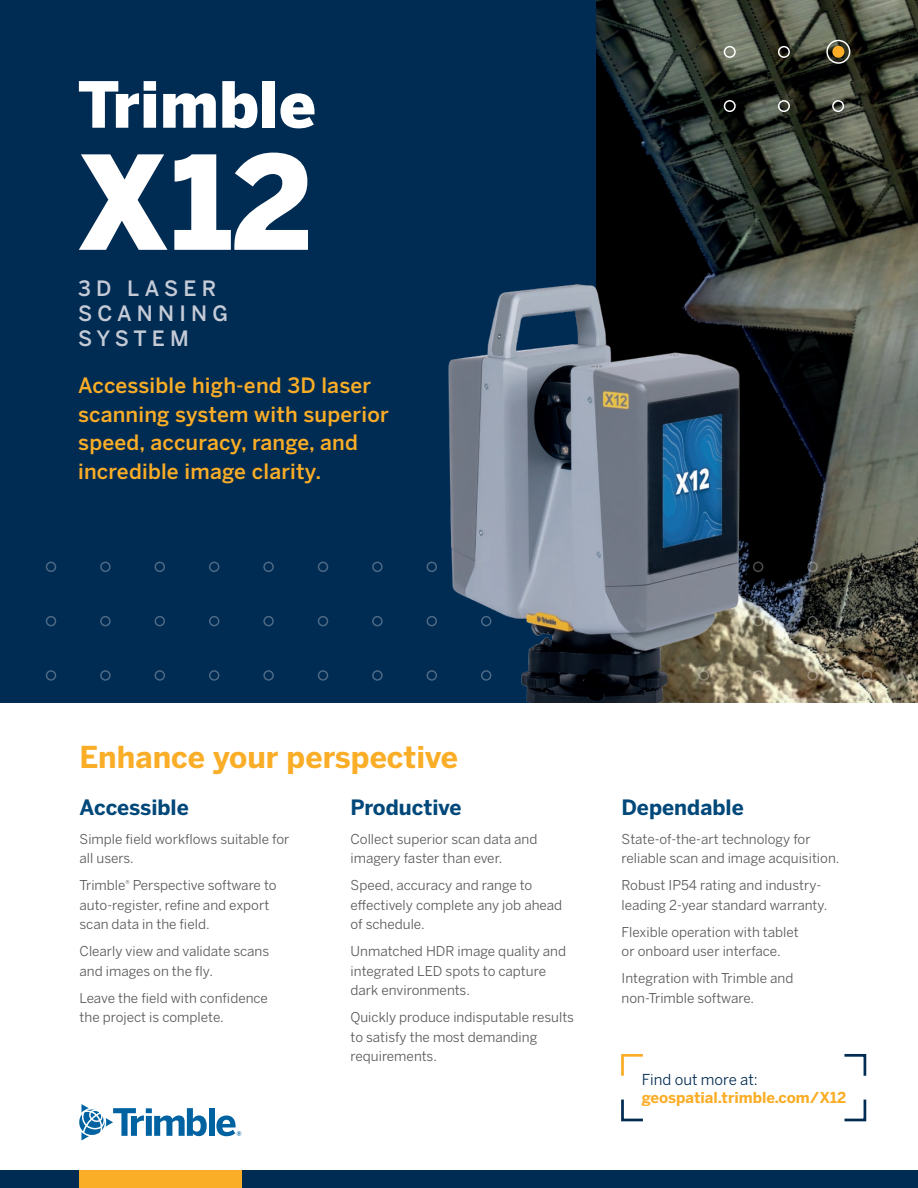
<style>
.page{position:relative;width:918px;height:1188px;background:#fff}
.page>*{position:absolute;margin:0;border:0;box-sizing:border-box;transform-origin:0 0}
.t1{font:900 129px "Benton Sans";color:#fff}
.t2{font:900 63px "Benton Sans";color:#fff}
.t3{font:700 30px "Benton Sans";color:#faad26}
.t4{font:500 21px/28.5px "Benton Sans";letter-spacing:.01em;color:#faad26}
.t5{font:700 21px "Benton Sans";color:#01487a}
.t6{font:500 21px/25.2px "Benton Sans";letter-spacing:.25em;color:#c5cbd6}
.t7{font:700 15px "Benton Sans";color:#faad26}
.t8{font:15px "Benton Sans";color:#002b52}
.t9{font:13.5px/19.5px "Benton Sans";color:#57585a}
</style>
<div class="page">
<img style="left:596px;top:0;width:322px;height:261px">
<div style="left:0;top:0;width:596px;height:703px;background:#002b52"></div>
<div style="left:46px;top:616px;width:10px;height:10px;border:2px solid #fff;border-radius:50%"></div>
<div style="left:100px;top:616px;width:11px;height:10px;border:2px solid #fff;border-radius:50%"></div>
<div style="left:155px;top:616px;width:10px;height:10px;border:2px solid #fff;border-radius:50%"></div>
<div style="left:209px;top:616px;width:10px;height:10px;border:2px solid #fff;border-radius:50%"></div>
<div style="left:263px;top:616px;width:11px;height:10px;border:2px solid #fff;border-radius:50%"></div>
<div style="left:318px;top:616px;width:10px;height:10px;border:2px solid #fff;border-radius:50%"></div>
<div style="left:372px;top:616px;width:11px;height:10px;border:2px solid #fff;border-radius:50%"></div>
<div style="left:46px;top:670px;width:10px;height:11px;border:2px solid #fff;border-radius:50%"></div>
<div style="left:100px;top:670px;width:11px;height:11px;border:2px solid #fff;border-radius:50%"></div>
<div style="left:155px;top:670px;width:10px;height:11px;border:2px solid #fff;border-radius:50%"></div>
<div style="left:209px;top:670px;width:10px;height:11px;border:2px solid #fff;border-radius:50%"></div>
<div style="left:263px;top:670px;width:11px;height:11px;border:2px solid #fff;border-radius:50%"></div>
<div style="left:318px;top:670px;width:10px;height:11px;border:2px solid #fff;border-radius:50%"></div>
<div style="left:372px;top:670px;width:11px;height:11px;border:2px solid #fff;border-radius:50%"></div>
<div style="left:46px;top:562px;width:10px;height:10px;border:2px solid #fff;border-radius:50%"></div>
<div style="left:100px;top:562px;width:11px;height:10px;border:2px solid #fff;border-radius:50%"></div>
<div style="left:155px;top:562px;width:10px;height:10px;border:2px solid #fff;border-radius:50%"></div>
<div style="left:209px;top:562px;width:10px;height:10px;border:2px solid #fff;border-radius:50%"></div>
<div style="left:263px;top:562px;width:11px;height:10px;border:2px solid #fff;border-radius:50%"></div>
<div style="left:318px;top:562px;width:10px;height:10px;border:2px solid #fff;border-radius:50%"></div>
<div style="left:372px;top:562px;width:11px;height:10px;border:2px solid #fff;border-radius:50%"></div>
<img style="left:426px;top:261px;width:492px;height:442px">
<div style="left:832px;top:100px;width:12px;height:12px;border:2px solid #fff;border-radius:50%"></div>
<div style="left:832px;top:46px;width:12px;height:12px;background:#faad26;border-radius:50%"></div>
<div style="left:826px;top:40px;width:24px;height:24px;border:2px solid #fff;border-radius:50%"></div>
<div style="left:778px;top:100px;width:12px;height:12px;border:2px solid #fff;border-radius:50%"></div>
<div style="left:724px;top:100px;width:12px;height:12px;border:2px solid #fff;border-radius:50%"></div>
<div style="left:778px;top:46px;width:12px;height:12px;border:2px solid #fff;border-radius:50%"></div>
<div style="left:724px;top:46px;width:12px;height:12px;border:2px solid #fff;border-radius:50%"></div>
<div style="left:209px;top:1108px;width:6px;height:28px;background:#0162a2"></div>
<svg style="left:216px;top:1115px;width:25px;height:21px"></svg>
<svg style="left:79px;top:1104px;width:128px;height:37px"></svg>
<div style="left:0;top:1170px;width:918px;height:18px;background:#002b52"></div>
<div style="left:79px;top:1170px;width:163px;height:18px;background:#faad26"></div>
<svg style="left:621px;top:1099px;width:22px;height:23px"></svg>
<svg style="left:844px;top:1099px;width:23px;height:23px"></svg>
<svg style="left:621px;top:1054px;width:22px;height:22px"></svg>
<svg style="left:844px;top:1054px;width:23px;height:22px"></svg>
<h2 class="t2" style="left:78px;top:58px;width:240px">Trimble</h2>
<h1 class="t1" style="left:75px;top:107px;width:240px">X12</h1>
<h3 class="t6" style="left:78px;top:274px;width:151px">3D LASER<br>SCANNING<br>SYSTEM</h3>
<h3 class="t4" style="left:78px;top:370px;width:312px">Accessible high-end 3D laser scanning system with superior speed, accuracy, range, and incredible image clarity.</h3>
<h3 class="t3" style="left:80px;top:735px;width:380px">Enhance your perspective</h3>
<h3 class="t5" style="left:80px;top:792px;width:111px">Accessible</h3>
<p class="t9" style="left:80px;top:828px;width:211px">Simple field workflows suitable for all users.</p>
<p class="t9" style="left:80px;top:875px;width:199px">Trimble<sup>®</sup> Perspective software to auto‑register, refine and export scan data in the field.</p>
<p class="t9" style="left:80px;top:941px;width:191px">Clearly view and validate scans and images on the fly.</p>
<p class="t9" style="left:80px;top:987px;width:190px">Leave the field with confidence the project is complete.</p>
<h3 class="t5" style="left:351px;top:792px;width:112px">Productive</h3>
<p class="t9" style="left:351px;top:828px;width:188px">Collect superior scan data and imagery faster than ever.</p>
<p class="t9" style="left:351px;top:875px;width:213px">Speed, accuracy and range to effectively complete any job ahead of schedule.</p>
<p class="t9" style="left:351px;top:941px;width:217px">Unmatched HDR image quality and integrated LED spots to capture dark environments.</p>
<p class="t9" style="left:351px;top:1007px;width:225px">Quickly produce indisputable results to satisfy the most demanding requirements.</p>
<h3 class="t5" style="left:622px;top:792px;width:124px">Dependable</h3>
<p class="t9" style="left:622px;top:828px;width:219px">State-of-the-art technology for reliable scan and image acquisition.</p>
<p class="t9" style="left:622px;top:875px;width:207px">Robust IP54 rating and industry&shy;leading 2-year standard warranty.</p>
<p class="t9" style="left:622px;top:921px;width:179px">Flexible operation with tablet or onboard user interface.</p>
<p class="t9" style="left:622px;top:968px;width:173px">Integration with Trimble and non‑Trimble software.</p>
<p class="t8" style="left:642px;top:1069px;width:118px">Find out more at:</p>
<p class="t7" style="left:642px;top:1087px;width:206px">geospatial.trimble.com/X12</p>
</div>
